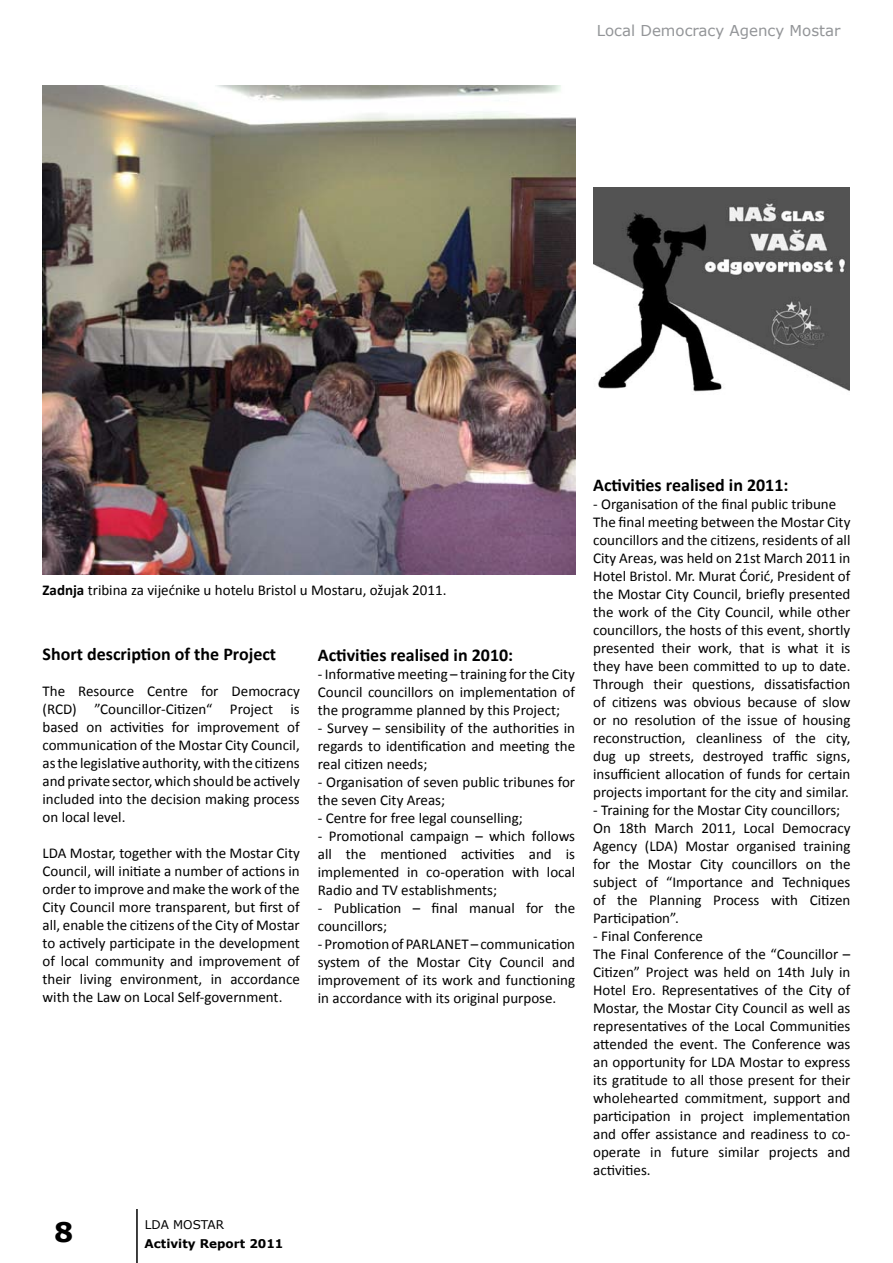
<style>
.page{position:relative;width:893px;height:1263px;background:#fff}
.page>*{position:absolute;margin:0;border:0;box-sizing:border-box;transform-origin:0 0}
.t1{font:700 27px "Verdana";color:#000}
.t2{font:700 18px "Calibri";color:#000}
.t3{font:15px/18px "Calibri";color:#000;text-align:justify}
.t4{font:15px "Verdana";color:#939598}
.t5{font:700 12px "Verdana";color:#000}
.t6{font:12px "Verdana";color:#000}
.s1{font-weight:700}
</style>
<div class="page">
<hr style="left:136px;top:1209px;width:2px;height:54px;background:#000">
<img style="left:43px;top:86px;width:532px;height:488px">
<img style="left:593px;top:187px;width:257px;height:205px">
<p class="t4" style="left:597px;top:20px;width:245px">Local Democracy Agency Mostar</p>
<p class="t3" style="left:43px;top:581px;width:405px"><span class="s1">Zadnja</span> tribina za vijećnike u hotelu Bristol u Mostaru, ožujak 2011.</p>
<p class="t2" style="left:43px;top:642px;width:235px">Short description of the Project</p>
<p class="t3" style="left:43px;top:682px;width:259px">The Resource Centre for Democracy (RCD) ”Councillor-Citizen“ Project is based on activities for improvement of communication of the Mostar City Council, as the legislative authority, with the citizens and private sector, which should be actively included into the decision making process on local level.</p>
<p class="t3" style="left:43px;top:844px;width:259px">LDA Mostar, together with the Mostar City Council, will initiate a number of actions in order to improve and make the work of the City Council more transparent, but first of all, enable the citizens of the City of Mostar to actively participate in the development of local community and improvement of their living environment, in accordance with the Law on Local Self-government.</p>
<p class="t2" style="left:318px;top:644px;width:197px">Activities realised in 2010:</p>
<p class="t3" style="left:318px;top:665px;width:259px">- Informative meeting – training for the City Council councillors on implementation of the programme planned by this Project;</p>
<p class="t3" style="left:318px;top:719px;width:259px">- Survey – sensibility of the authorities in regards to identification and meeting the real citizen needs;</p>
<p class="t3" style="left:318px;top:773px;width:259px">- Organisation of seven public tribunes for the seven City Areas;</p>
<p class="t3" style="left:318px;top:809px;width:206px">- Centre for free legal counselling;</p>
<p class="t3" style="left:318px;top:827px;width:259px">- Promotional campaign – which follows all the mentioned activities and is implemented in co-operation with local Radio and TV establishments;</p>
<p class="t3" style="left:318px;top:899px;width:259px">- Publication – final manual for the councillors;</p>
<p class="t3" style="left:318px;top:935px;width:259px">- Promotion of PARLANET – communication system of the Mostar City Council and improvement of its work and functioning in accordance with its original purpose.</p>
<h1 class="t1" style="left:54px;top:1213px;width:21px">8</h1>
<p class="t6" style="left:145px;top:1216px;width:81px">LDA MOSTAR</p>
<p class="t5" style="left:145px;top:1235px;width:140px">Activity Report 2011</p>
<p class="t2" style="left:593px;top:474px;width:197px">Activities realised in 2011:</p>
<p class="t3" style="left:593px;top:495px;width:259px;text-align:left">- Organisation of the final public tribune The final meeting between the Mostar City councillors and the citizens, residents of all City Areas, was held on 21st March 2011 in Hotel Bristol. Mr. Murat Ćorić, President of the Mostar City Council, briefly presented the work of the City Council, while other councillors, the hosts of this event, shortly presented their work, that is what it is they have been committed to up to date.<br>Through their questions, dissatisfaction of citizens was obvious because of slow or no resolution of the issue of housing reconstruction, cleanliness of the city, dug up streets, destroyed traffic signs, insufficient allocation of funds for certain projects important for the city and similar.</p>
<p class="t3" style="left:593px;top:801px;width:259px;text-align:left">- Training for the Mostar City councillors; On 18th March 2011, Local Democracy Agency (LDA) Mostar organised training for the Mostar City councillors on the subject of “Importance and Techniques of the Planning Process with Citizen Participation”.</p>
<p class="t3" style="left:593px;top:927px;width:259px;text-align:left">- Final Conference<br>The Final Conference of the “Councillor – Citizen” Project was held on 14th July in Hotel Ero. Representatives of the City of Mostar, the Mostar City Council as well as representatives of the Local Communities attended the event. The Conference was an opportunity for LDA Mostar to express its gratitude to all those present for their wholehearted commitment, support and participation in project implementation and offer assistance and readiness to co&shy;operate in future similar projects and activities.</p>
</div>
